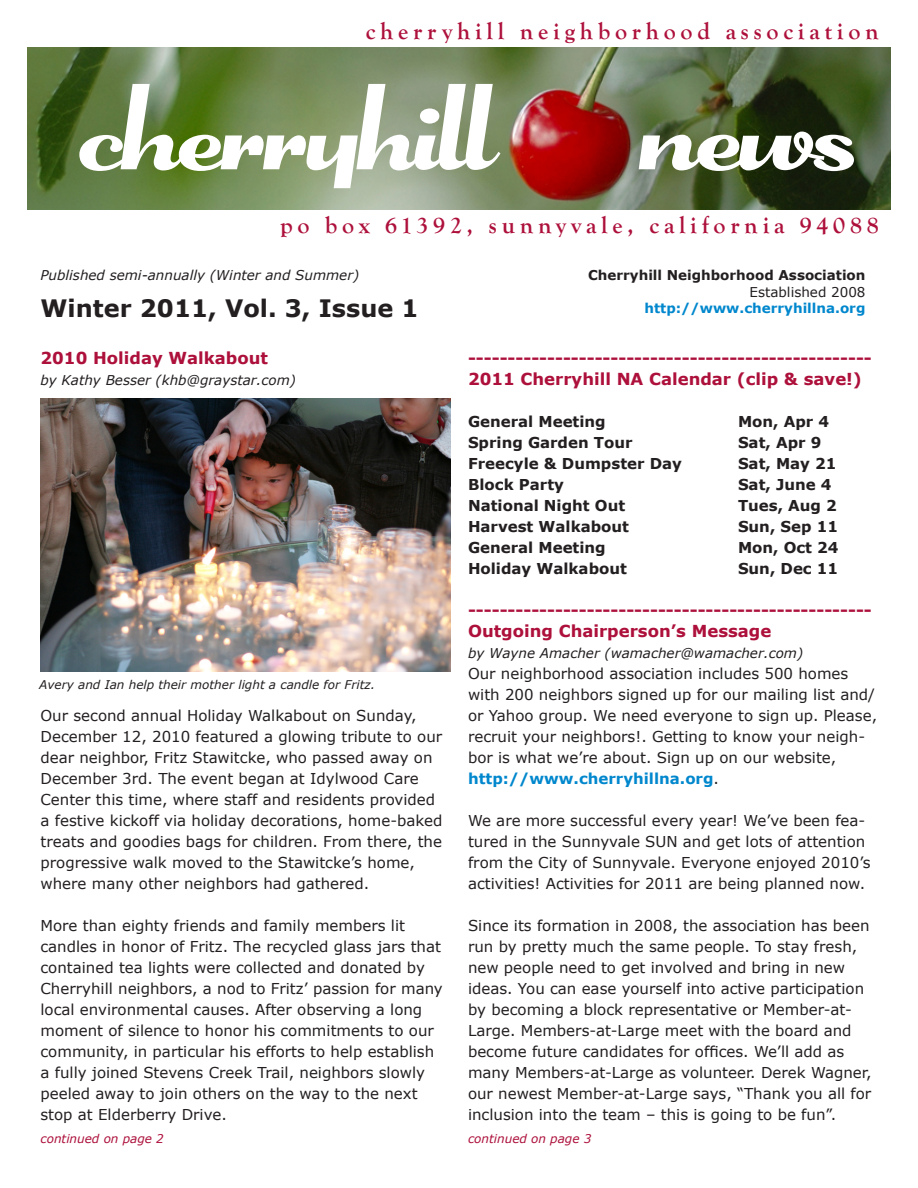
<style>
.page{position:relative;width:918px;height:1188px;background:#fff}
.page>*{position:absolute;margin:0;border:0;box-sizing:border-box;transform-origin:0 0}
.t1{font:700 24px "Goudy Old Style T";letter-spacing:.2em;color:#ad103b}
.t2{font:700 24px "Verdana";color:#231f20}
.t3{font:700 16.5px "Verdana";color:#ad103b}
.t4{font:15px/21px "Verdana";color:#231f20}
.t5{font:700 15px "Verdana";color:#231f20}
.t6{font:italic 13.5px "Verdana";color:#231f20}
.t7{font:700 13.5px "Verdana";color:#231f20}
.t8{font:700 13.5px "Verdana";color:#0087cd}
.t9{font:13.5px "Verdana";color:#231f20}
.t10{font:italic 12px "Verdana";color:#231f20}
.t11{font:italic 12px "Verdana";color:#ad103b}
.s1{font-weight:700;color:#0087cd}
</style>
<div class="page">
<img style="left:27px;top:47px;width:864px;height:162px">
<svg style="left:79px;top:84px;width:421px;height:104px"></svg>
<svg style="left:639px;top:132px;width:215px;height:39px"></svg>
<img style="left:40px;top:398px;width:410px;height:273px">
<p class="t1" style="left:366px;top:18px;width:514px">cherryhill neighborhood association</p>
<p class="t1" style="left:280px;top:212px;width:600px">po box 61392, sunnyvale, california 94088</p>
<p class="t6" style="left:40px;top:267px;width:320px">Published semi-annually (Winter and Summer)</p>
<p class="t7" style="left:588px;top:267px;width:279px">Cherryhill Neighborhood Association</p>
<p class="t9" style="left:750px;top:283px;width:117px">Established 2008</p>
<p class="t2" style="left:40px;top:293px;width:380px">Winter 2011, Vol. 3, Issue 1</p>
<p class="t8" style="left:644px;top:299px;width:223px">http://www.cherryhillna.org</p>
<p class="t3" style="left:40px;top:347px;width:229px">2010 Holiday Walkabout</p>
<p class="t6" style="left:40px;top:371px;width:257px">by Kathy Besser (khb@graystar.com)</p>
<p class="t10" style="left:39px;top:677px;width:337px">Avery and Ian help their mother light a candle for Fritz.</p>
<p class="t4" style="left:40px;top:704px;width:404px">Our second annual Holiday Walkabout on Sunday, December 12, 2010 featured a glowing tribute to our dear neighbor, Fritz Stawitcke, who passed away on December 3rd. The event began at Idylwood Care Center this time, where staff and residents provided a festive kickoff via holiday decorations, home-baked treats and goodies bags for children. From there, the progressive walk moved to the Stawitcke’s home, where many other neighbors had gathered.</p>
<p class="t4" style="left:40px;top:914px;width:404px">More than eighty friends and family members lit candles in honor of Fritz. The recycled glass jars that contained tea lights were collected and donated by Cherryhill neighbors, a nod to Fritz’ passion for many local environmental causes. After observing a long moment of silence to honor his commitments to our community, in particular his efforts to help establish a fully joined Stevens Creek Trail, neighbors slowly peeled away to join others on the way to the next stop at Elderberry Drive.</p>
<p class="t11" style="left:40px;top:1131px;width:125px">continued on page 2</p>
<p class="t3" style="left:468px;top:347px;width:405px">---------------------------------------------------</p>
<p class="t3" style="left:468px;top:368px;width:395px">2011 Cherryhill NA Calendar (clip &amp; save!)</p>
<p class="t5" style="left:468px;top:412px;width:139px">General Meeting</p>
<p class="t5" style="left:738px;top:412px;width:93px">Mon, Apr 4</p>
<p class="t5" style="left:468px;top:433px;width:166px">Spring Garden Tour</p>
<p class="t5" style="left:738px;top:433px;width:85px">Sat, Apr 9</p>
<p class="t5" style="left:468px;top:454px;width:215px">Freecyle &amp; Dumpster Day</p>
<p class="t5" style="left:738px;top:454px;width:100px">Sat, May 21</p>
<p class="t5" style="left:468px;top:475px;width:97px">Block Party</p>
<p class="t5" style="left:738px;top:475px;width:95px">Sat, June 4</p>
<p class="t5" style="left:468px;top:496px;width:159px">National Night Out</p>
<p class="t5" style="left:738px;top:496px;width:100px">Tues, Aug 2</p>
<p class="t5" style="left:468px;top:517px;width:163px">Harvest Walkabout</p>
<p class="t5" style="left:738px;top:517px;width:102px">Sun, Sep 11</p>
<p class="t5" style="left:468px;top:538px;width:139px">General Meeting</p>
<p class="t5" style="left:738px;top:538px;width:102px">Mon, Oct 24</p>
<p class="t5" style="left:468px;top:559px;width:160px">Holiday Walkabout</p>
<p class="t5" style="left:738px;top:559px;width:102px">Sun, Dec 11</p>
<p class="t3" style="left:468px;top:599px;width:405px">---------------------------------------------------</p>
<p class="t3" style="left:468px;top:620px;width:305px">Outgoing Chairperson’s Message</p>
<p class="t6" style="left:468px;top:644px;width:337px">by Wayne Amacher (wamacher@wamacher.com)</p>
<p class="t4" style="left:468px;top:662px;width:411px">Our neighborhood association includes 500 homes with 200 neighbors signed up for our mailing list and/ or Yahoo group. We need everyone to sign up. Please, recruit your neighbors!. Getting to know your neigh&shy;bor is what we’re about. Sign up on our website, <span class="s1">http://www.cherryhillna.org</span>.</p>
<p class="t4" style="left:468px;top:809px;width:404px">We are more successful every year! We’ve been fea&shy;tured in the Sunnyvale SUN and get lots of attention from the City of Sunnyvale. Everyone enjoyed 2010’s activities! Activities for 2011 are being planned now.</p>
<p class="t4" style="left:468px;top:914px;width:405px">Since its formation in 2008, the association has been run by pretty much the same people. To stay fresh, new people need to get involved and bring in new ideas. You can ease yourself into active participation by becoming a block representative or Member-at-Large. Members-at-Large meet with the board and become future candidates for offices. We’ll add as many Members-at-Large as volunteer. Derek Wagner, our newest Member-at-Large says, “Thank you all for inclusion into the team – this is going to be fun”.</p>
<p class="t11" style="left:468px;top:1131px;width:125px">continued on page 3</p>
</div>
